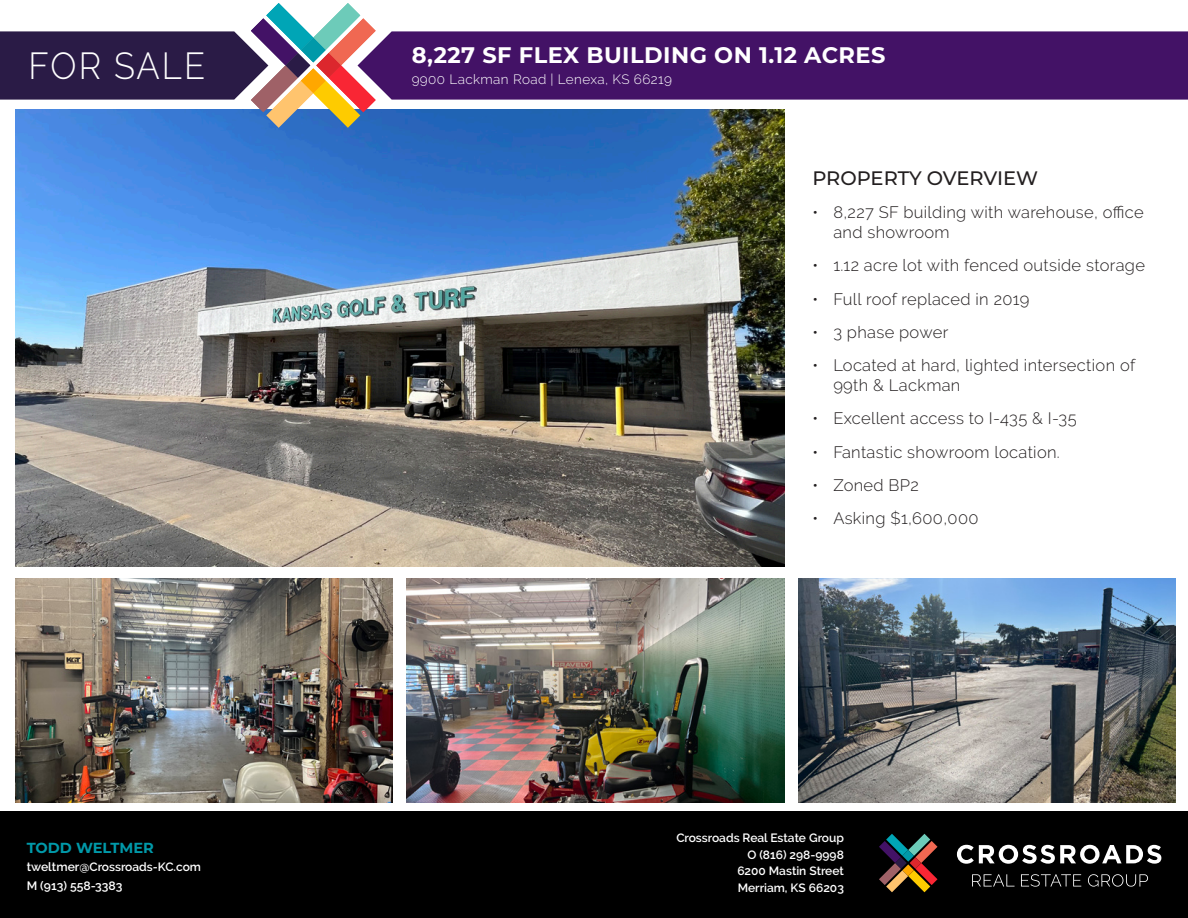
<style>
.page{position:relative;width:1188px;height:918px;background:#fff}
.page>*{position:absolute;margin:0;border:0;box-sizing:border-box;transform-origin:0 0}
.t1{font:300 37.5px "Raleway";letter-spacing:.06em;color:#fff;scale:.92 1}
.t2{font:700 22.5px "Montserrat";letter-spacing:.02em;color:#fff}
.t3{font:500 19.5px "Montserrat";letter-spacing:-.01em;color:#231f20}
.t4{font:300 16.5px/19.8px "Raleway";letter-spacing:.02em;color:#231f20}
.t5{font:700 14.55px "Montserrat";color:#0099a9}
.t6{font:300 13.5px "Raleway";letter-spacing:.03em;color:#fff}
.t7{font:600 12.15px "Raleway";color:#fff}
.t8{font:600 12px/16.5px "Raleway";color:#fff;text-align:right}
.s1{font-size:12.15px}
</style>
<div class="page">
<div style="left:0;top:811px;width:1188px;height:107px;background:#000"></div>
<svg style="left:879px;top:834px;width:59px;height:58px"></svg>
<svg style="left:957px;top:845px;width:204px;height:19px"></svg>
<svg style="left:972px;top:874px;width:43px;height:13px"></svg>
<svg style="left:1021px;top:874px;width:60px;height:13px"></svg>
<svg style="left:1088px;top:874px;width:60px;height:13px"></svg>
<div style="left:376px;top:31px;width:812px;height:69px;background:#431266"></div>
<img style="left:15px;top:109px;width:769px;height:458px">
<svg style="left:0;top:3px;width:376px;height:125px"></svg>
<img style="left:15px;top:578px;width:378px;height:224px">
<img style="left:407px;top:578px;width:377px;height:224px">
<img style="left:799px;top:578px;width:377px;height:224px">
<h1 class="t1" style="left:29px;top:44px;width:193px">FOR SALE</h1>
<h2 class="t2" style="left:412px;top:38px;width:475px">8,227 SF FLEX BUILDING ON 1.12 ACRES</h2>
<p class="t6" style="left:412px;top:71px;width:262px">9900 Lackman Road | Lenexa, KS 66219</p>
<p class="t5" style="left:27px;top:837px;width:129px">TODD WELTMER</p>
<p class="t8" style="left:27px;top:859px;width:176px"><span class="s1">tweltmer</span>@Crossroads-KC.com</p>
<p class="t7" style="left:27px;top:878px;width:97px">M (913) 558-3383</p>
<p class="t3" style="left:812px;top:164px;width:227px">PROPERTY OVERVIEW</p>
<p class="t4" style="left:833px;top:202px;width:312px;text-indent:-21px">• 8,227 SF building with warehouse, office and showroom</p>
<p class="t4" style="left:812px;top:255px;width:334px">• 1.12 acre lot with fenced outside storage</p>
<p class="t4" style="left:812px;top:289px;width:219px">• Full roof replaced in 2019</p>
<p class="t4" style="left:812px;top:322px;width:137px">• 3 phase power</p>
<p class="t4" style="left:833px;top:355px;width:303px;text-indent:-21px">• Located at hard, lighted intersection of<br>99th &amp; Lackman</p>
<p class="t4" style="left:812px;top:408px;width:266px">• Excellent access to I-435 &amp; I-35</p>
<p class="t4" style="left:812px;top:442px;width:249px">• Fantastic showroom location.</p>
<p class="t4" style="left:812px;top:475px;width:108px">• Zoned BP2</p>
<p class="t4" style="left:812px;top:508px;width:168px">• Asking $1,600,000</p>
<p class="t8" style="left:676px;top:830px;width:169px">Crossroads Real Estate Group<br>O (816) 298-9998<br>6200 Mastin Street<br>Merriam, KS 66203</p>
</div>
